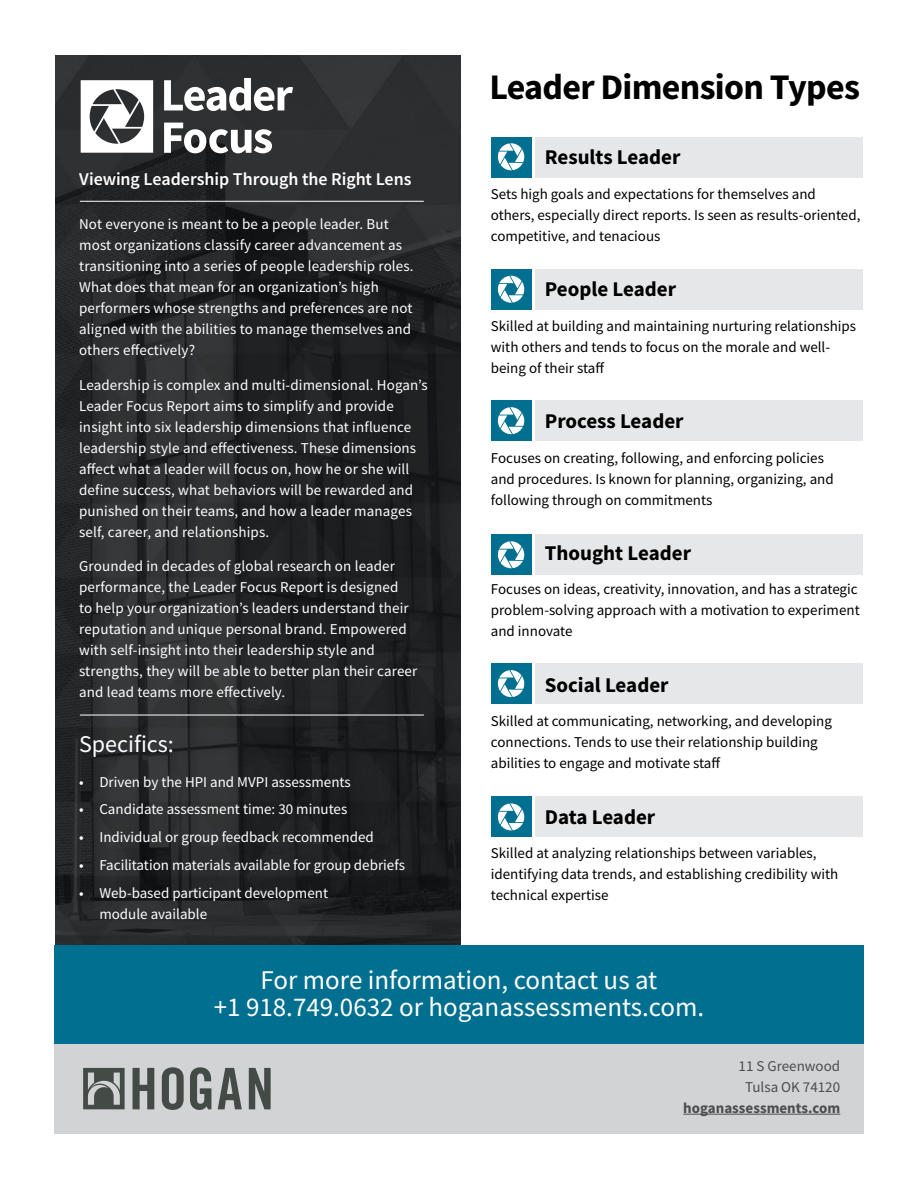
<style>
.page{position:relative;width:918px;height:1188px;background:#fff}
.page>*{position:absolute;margin:0;border:0;box-sizing:border-box;transform-origin:0 0}
.t1{font:700 36px "Source Sans Pro";letter-spacing:-.02em;color:#000}
.t2{font:27px/27px "Source Sans Pro";color:#fff;text-align:center}
.t3{font:24px "Source Sans Pro";color:#fff}
.t4{font:700 21px "Source Sans Pro";color:#000}
.t5{font:600 18px "Source Sans Pro";letter-spacing:-.005em;color:#fff}
.t6{font:15px/21px "Source Sans Pro";letter-spacing:.01em;color:#fff}
.t7{font:15px/21px "Source Sans Pro";color:#000}
.t8{font:15px/21px "Source Sans Pro";color:#4d4d4f;text-align:center}
.t9{font:700 15px "Source Sans Pro";color:#4d4d4f}
</style>
<div class="page">
<div style="left:54px;top:1043px;width:810px;height:91px;background:#d1d3d4"></div>
<svg style="left:83px;top:1068px;width:42px;height:41px"></svg>
<svg style="left:133px;top:1067px;width:138px;height:43px"></svg>
<hr style="left:683px;top:1114px;width:157px;height:1px;background:#4d4d4f">
<img style="left:56px;top:55px;width:405px;height:890px">
<hr style="left:80px;top:201px;width:344px;height:1px;background:#fff">
<hr style="left:80px;top:715px;width:344px;height:1px;background:#fff">
<svg style="left:164px;top:123px;width:108px;height:30px"></svg>
<svg style="left:164px;top:78px;width:129px;height:33px"></svg>
<svg style="left:81px;top:80px;width:72px;height:73px"></svg>
<div style="left:535px;top:138px;width:327px;height:40px;background:#e6e7e8"></div>
<div style="left:535px;top:269px;width:327px;height:40px;background:#e6e7e8"></div>
<div style="left:535px;top:400px;width:327px;height:41px;background:#e6e7e8"></div>
<div style="left:535px;top:535px;width:327px;height:40px;background:#e6e7e8"></div>
<div style="left:535px;top:663px;width:327px;height:41px;background:#e6e7e8"></div>
<div style="left:535px;top:797px;width:327px;height:40px;background:#e6e7e8"></div>
<div style="left:491px;top:138px;width:40px;height:40px;background:#016f90"></div>
<div style="left:491px;top:269px;width:40px;height:40px;background:#016f90"></div>
<div style="left:491px;top:400px;width:40px;height:41px;background:#016f90"></div>
<div style="left:491px;top:535px;width:40px;height:40px;background:#016f90"></div>
<div style="left:491px;top:663px;width:40px;height:41px;background:#016f90"></div>
<div style="left:491px;top:797px;width:40px;height:40px;background:#016f90"></div>
<svg style="left:498px;top:143px;width:26px;height:27px"></svg>
<svg style="left:498px;top:276px;width:26px;height:27px"></svg>
<svg style="left:498px;top:407px;width:26px;height:27px"></svg>
<svg style="left:498px;top:541px;width:26px;height:27px"></svg>
<svg style="left:498px;top:670px;width:26px;height:27px"></svg>
<svg style="left:498px;top:803px;width:26px;height:27px"></svg>
<div style="left:54px;top:945px;width:810px;height:98px;background:#016f90"></div>
<p class="t5" style="left:79px;top:167px;width:334px">Viewing Leadership Through the Right Lens</p>
<p class="t6" style="left:79px;top:214px;width:336px">Not everyone is meant to be a people leader. But most organizations classify career advancement as transitioning into a series of people leadership roles.<br>What does that mean for an organization’s high performers whose strengths and preferences are not aligned with the abilities to manage themselves and others effectively?</p>
<p class="t6" style="left:79px;top:374px;width:350px">Leadership is complex and multi-dimensional. Hogan’s Leader Focus Report aims to simplify and provide insight into six leadership dimensions that influence leadership style and effectiveness. These dimensions affect what a leader will focus on, how he or she will define success, what behaviors will be rewarded and punished on their teams, and how a leader manages self, career, and relationships.</p>
<p class="t6" style="left:79px;top:556px;width:340px">Grounded in decades of global research on leader performance, the Leader Focus Report is designed<br>to help your organization’s leaders understand their reputation and unique personal brand. Empowered with self-insight into their leadership style and strengths, they will be able to better plan their career and lead teams more effectively.</p>
<h3 class="t3" style="left:79px;top:729px;width:96px">Specifics:</h3>
<p class="t6" style="left:79px;top:771px;width:273px">• Driven by the HPI and MVPI assessments</p>
<p class="t6" style="left:79px;top:799px;width:270px">• Candidate assessment time: 30 minutes</p>
<p class="t6" style="left:79px;top:827px;width:296px">• Individual or group feedback recommended</p>
<p class="t6" style="left:79px;top:854px;width:327px">• Facilitation materials available for group debriefs</p>
<p class="t6" style="left:99px;top:882px;width:230px;text-indent:-20px">• Web-based participant development module available</p>
<h1 class="t1" style="left:489px;top:63px;width:372px">Leader Dimension Types</h1>
<h3 class="t4" style="left:545px;top:143px;width:137px">Results Leader</h3>
<p class="t7" style="left:491px;top:183px;width:371px">Sets high goals and expectations for themselves and others, especially direct reports. Is seen as results-oriented, competitive, and tenacious</p>
<h3 class="t4" style="left:545px;top:275px;width:133px">People Leader</h3>
<p class="t7" style="left:491px;top:315px;width:367px">Skilled at building and maintaining nurturing relationships with others and tends to focus on the morale and well&shy;being of their staff</p>
<h3 class="t4" style="left:545px;top:407px;width:140px">Process Leader</h3>
<p class="t7" style="left:491px;top:447px;width:344px">Focuses on creating, following, and enforcing policies and procedures. Is known for planning, organizing, and following through on commitments</p>
<h3 class="t4" style="left:545px;top:538px;width:148px">Thought Leader</h3>
<p class="t7" style="left:491px;top:578px;width:370px">Focuses on ideas, creativity, innovation, and has a strategic problem-solving approach with a motivation to experiment and innovate</p>
<h3 class="t4" style="left:545px;top:670px;width:125px">Social Leader</h3>
<p class="t7" style="left:491px;top:710px;width:343px">Skilled at communicating, networking, and developing connections. Tends to use their relationship building abilities to engage and motivate staff</p>
<h3 class="t4" style="left:545px;top:802px;width:112px">Data Leader</h3>
<p class="t7" style="left:491px;top:842px;width:349px">Skilled at analyzing relationships between variables, identifying data trends, and establishing credibility with technical expertise</p>
<h2 class="t2" style="left:214px;top:967px;width:492px">For more information, contact us at<br>+1 918.749.0632 or hoganassessments.com.</h2>
<p class="t8" style="left:739px;top:1055px;width:103px">11 S Greenwood<br>Tulsa OK 74120</p>
<p class="t9" style="left:683px;top:1098px;width:158px">hoganassessments.com</p>
</div>
